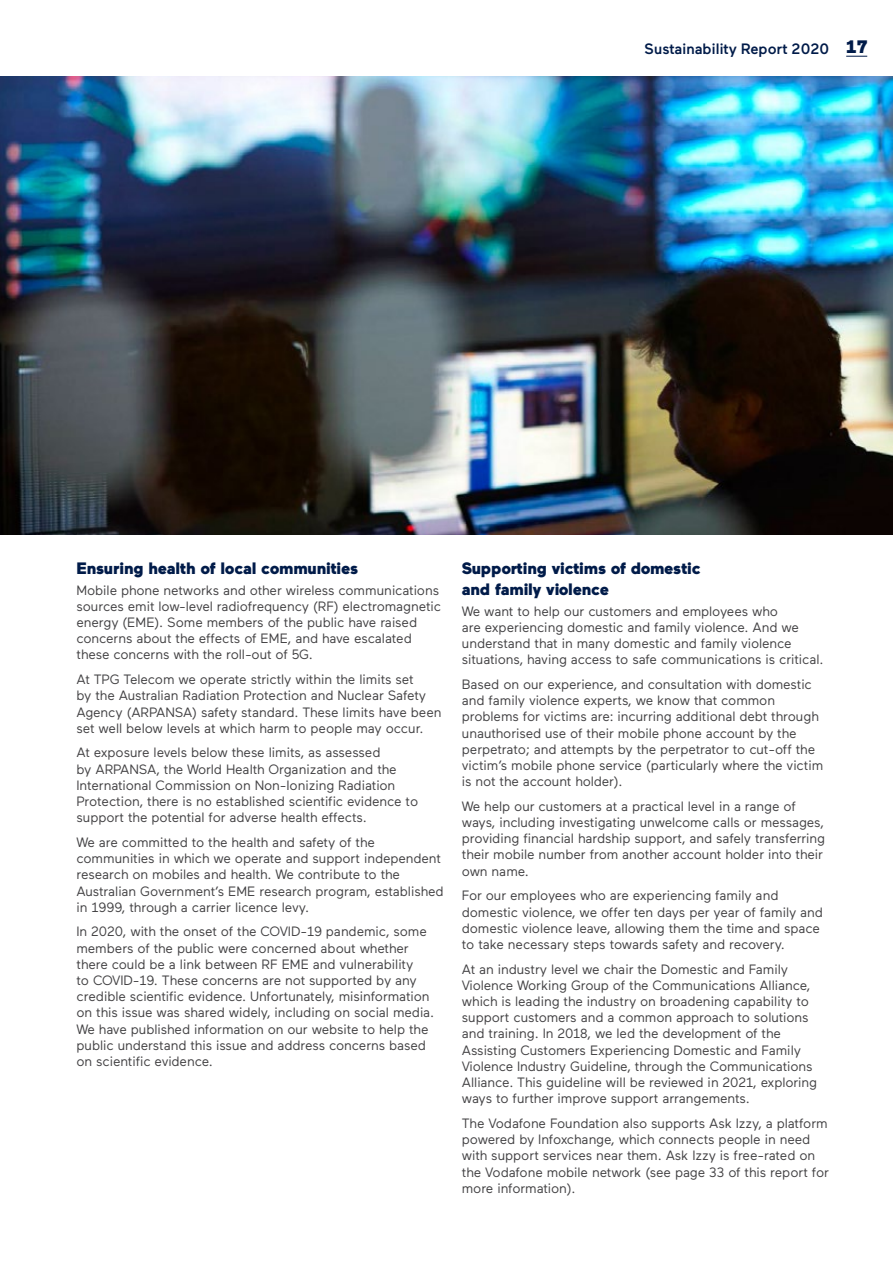
<style>
.page{position:relative;width:893px;height:1263px;background:#fff}
.page>*{position:absolute;margin:0;border:0;box-sizing:border-box;transform-origin:0 0}
.t1{font:900 16.5px/21px "Maax";letter-spacing:-.01em;color:#001b49}
.t2{font:500 15px "Maax";color:#001b49}
.t3{font:13.5px/16.2px "Maax";letter-spacing:-.01em;color:#414042}
.s1{font-weight:900;font-size:18px}
</style>
<div class="page">
<svg style="left:846px;top:56px;width:21px;height:1px"></svg>
<img style="left:0;top:77px;width:893px;height:457px">
<p class="t2" style="left:644px;top:41px;width:225px">Sustainability Report 2020 <span class="s1">17</span></p>
<p class="t1" style="left:77px;top:558px;width:283px">Ensuring health of local communities</p>
<p class="t3" style="left:77px;top:582px;width:366px">Mobile phone networks and other wireless communications sources emit low-level radiofrequency (RF) electromagnetic energy (EME). Some members of the public have raised concerns about the effects of EME, and have escalated these concerns with the roll-out of 5G.</p>
<p class="t3" style="left:77px;top:671px;width:366px">At TPG Telecom we operate strictly within the limits set<br>by the Australian Radiation Protection and Nuclear Safety Agency (ARPANSA) safety standard. These limits have been set well below levels at which harm to people may occur.</p>
<p class="t3" style="left:77px;top:745px;width:343px">At exposure levels below these limits, as assessed<br>by ARPANSA, the World Health Organization and the International Commission on Non-Ionizing Radiation Protection, there is no established scientific evidence to support the potential for adverse health effects.</p>
<p class="t3" style="left:77px;top:834px;width:369px">We are committed to the health and safety of the communities in which we operate and support independent research on mobiles and health. We contribute to the Australian Government’s EME research program, established in 1999, through a carrier licence levy.</p>
<p class="t3" style="left:77px;top:924px;width:359px">In 2020, with the onset of the COVID-19 pandemic, some members of the public were concerned about whether there could be a link between RF EME and vulnerability<br>to COVID-19. These concerns are not supported by any credible scientific evidence. Unfortunately, misinformation on this issue was shared widely, including on social media.<br>We have published information on our website to help the public understand this issue and address concerns based on scientific evidence.</p>
<p class="t1" style="left:462px;top:558px;width:240px">Supporting victims of domestic and family violence</p>
<p class="t3" style="left:462px;top:603px;width:363px">We want to help our customers and employees who<br>are experiencing domestic and family violence. And we understand that in many domestic and family violence situations, having access to safe communications is critical.</p>
<p class="t3" style="left:462px;top:676px;width:363px">Based on our experience, and consultation with domestic and family violence experts, we know that common problems for victims are: incurring additional debt through unauthorised use of their mobile phone account by the perpetrato; and attempts by the perpetrator to cut-off the victim’s mobile phone service (particularly where the victim is not the account holder).</p>
<p class="t3" style="left:462px;top:798px;width:365px">We help our customers at a practical level in a range of ways, including investigating unwelcome calls or messages, providing financial hardship support, and safely transferring their mobile number from another account holder into their own name.</p>
<p class="t3" style="left:462px;top:888px;width:363px">For our employees who are experiencing family and domestic violence, we offer ten days per year of family and domestic violence leave, allowing them the time and space to take necessary steps towards safety and recovery.</p>
<p class="t3" style="left:462px;top:961px;width:357px">At an industry level we chair the Domestic and Family Violence Working Group of the Communications Alliance, which is leading the industry on broadening capability to support customers and a common approach to solutions and training. In 2018, we led the development of the Assisting Customers Experiencing Domestic and Family Violence Industry Guideline, through the Communications Alliance. This guideline will be reviewed in 2021, exploring ways to further improve support arrangements.</p>
<p class="t3" style="left:462px;top:1115px;width:369px">The Vodafone Foundation also supports Ask Izzy, a platform powered by Infoxchange, which connects people in need with support services near them. Ask Izzy is free-rated on the Vodafone mobile network (see page 33 of this report for more information).</p>
</div>
